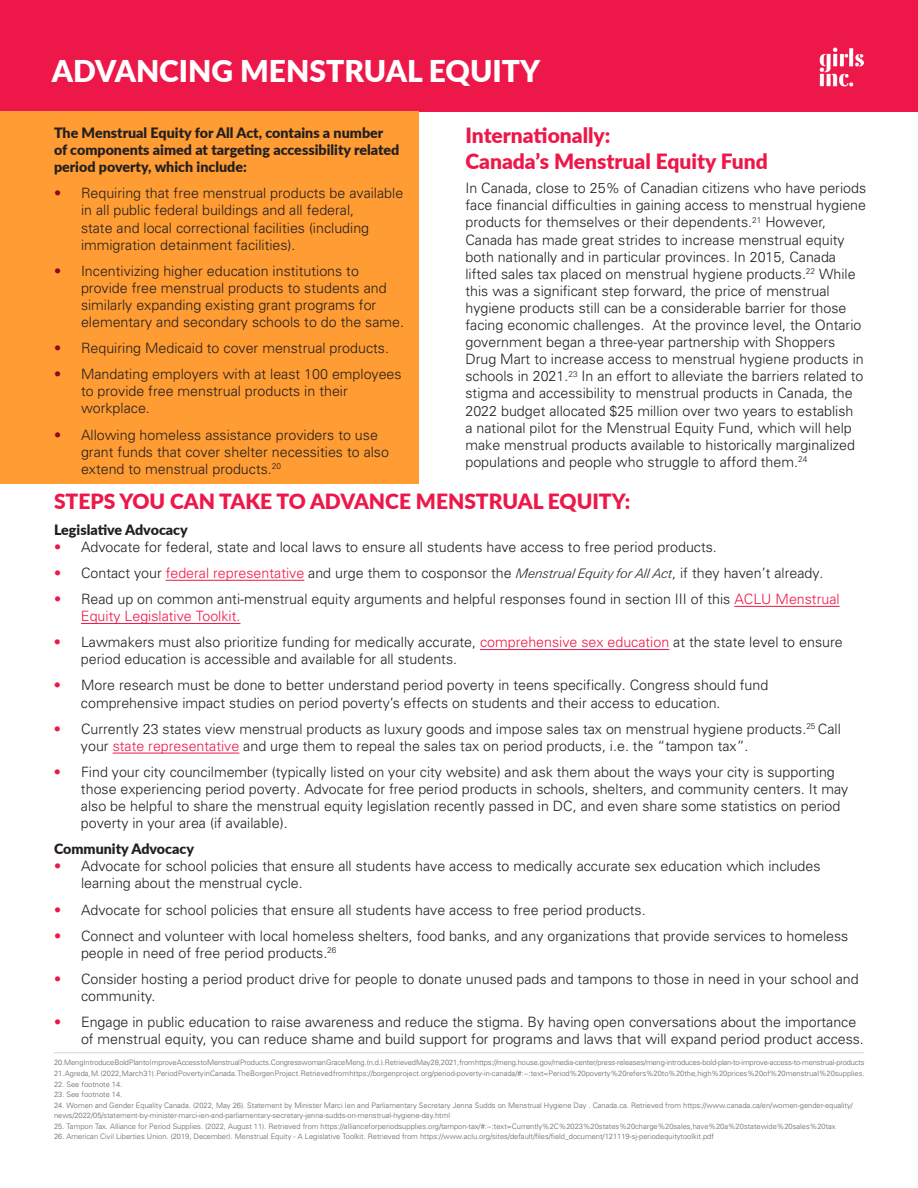
<style>
.page{position:relative;width:918px;height:1188px;background:#fff}
.page>*{position:absolute;margin:0;border:0;box-sizing:border-box;transform-origin:0 0}
.t1{font:900 30px "Lato";color:#fff}
.t2{font:900 21px/25.2px "Lato";color:#ed1849}
.t3{font:300 14.25px/17.1px "Univers";color:#231f20}
.t4{font:900 14.25px/17.1px "Lato";color:#231f20}
.t5{font:300 7.5px/10.5px "Univers";color:#636363}
.s1{color:#920526}
.s2{color:#ed1849}
.s3{font-family:"U46";font-weight:400}
</style>
<div class="page">
<div style="left:0;top:0;width:918px;height:112px;background:#ed1849"></div>
<img style="left:820px;top:47px;width:44px;height:39px">
<div style="left:0;top:112px;width:418px;height:372px;background:#ff9c33"></div>
<hr style="left:54px;top:1052px;width:810px;height:1px;background:#949494">
<hr style="left:166px;top:580px;width:138px;height:1px;background:#ed1849">
<hr style="left:734px;top:606px;width:106px;height:1px;background:#ed1849">
<hr style="left:81px;top:623px;width:159px;height:1px;background:#ed1849">
<hr style="left:480px;top:649px;width:189px;height:1px;background:#ed1849">
<hr style="left:113px;top:753px;width:126px;height:1px;background:#ed1849">
<h1 class="t1" style="left:52px;top:48px;width:490px">ADVANCING MENSTRUAL EQUITY</h1>
<p class="t4" style="left:54px;top:124px;width:347px">The Menstrual Equity for All Act, contains a number of components aimed at targeting accessibility related period poverty, which include:</p>
<p class="t3" style="left:81px;top:184px;width:324px;text-indent:-27px"><span class="s1">•</span> Requiring that free menstrual products be available in all public federal buildings and all federal,<br>state and local correctional facilities (including immigration detainment facilities).</p>
<p class="t3" style="left:81px;top:262px;width:325px;text-indent:-27px"><span class="s1">•</span> Incentivizing higher education institutions to provide free menstrual products to students and similarly expanding existing grant programs for elementary and secondary schools to do the same.</p>
<p class="t3" style="left:54px;top:339px;width:337px"><span class="s1">•</span> Requiring Medicaid to cover menstrual products.</p>
<p class="t3" style="left:81px;top:365px;width:322px;text-indent:-27px"><span class="s1">•</span> Mandating employers with at least 100 employees to provide free menstrual products in their workplace.</p>
<p class="t3" style="left:81px;top:426px;width:310px;text-indent:-27px"><span class="s1">•</span> Allowing homeless assistance providers to use grant funds that cover shelter necessities to also extend to menstrual products.<sup>20</sup></p>
<p class="t2" style="left:465px;top:122px;width:304px">Internationally:<br>Canada’s Menstrual Equity Fund</p>
<p class="t3" style="left:465px;top:179px;width:402px">In Canada, close to 25% of Canadian citizens who have periods face financial difficulties in gaining access to menstrual hygiene products for themselves or their dependents.<sup>21</sup> However, Canada has made great strides to increase menstrual equity both nationally and in particular provinces. In 2015, Canada lifted sales tax placed on menstrual hygiene products.<sup>22</sup> While this was a significant step forward, the price of menstrual hygiene products still can be a considerable barrier for those facing economic challenges. At the province level, the Ontario government began a three-year partnership with Shoppers Drug Mart to increase access to menstrual hygiene products in schools in 2021.<sup>23</sup> In an effort to alleviate the barriers related to stigma and accessibility to menstrual products in Canada, the 2022 budget allocated $25 million over two years to establish<br>a national pilot for the Menstrual Equity Fund, which will help make menstrual products available to historically marginalized populations and people who struggle to afford them.<sup>24</sup></p>
<p class="t2" style="left:54px;top:488px;width:578px">STEPS YOU CAN TAKE TO ADVANCE MENSTRUAL EQUITY:</p>
<p class="t4" style="left:54px;top:520px;width:135px">Legislative Advocacy</p>
<p class="t3" style="left:54px;top:538px;width:664px"><span class="s2">•</span> Advocate for federal, state and local laws to ensure all students have access to free period products.</p>
<p class="t3" style="left:54px;top:564px;width:771px"><span class="s2">•</span> Contact your <span class="s2">federal representative</span> and urge them to cosponsor the <span class="s3">Menstrual Equity for All Act</span>, if they haven’t already.</p>
<p class="t3" style="left:81px;top:590px;width:760px;text-indent:-27px"><span class="s2">•</span> Read up on common anti-menstrual equity arguments and helpful responses found in section III of this <span class="s2">ACLU Menstrual<br>Equity Legislative Toolkit.</span></p>
<p class="t3" style="left:81px;top:633px;width:763px;text-indent:-27px"><span class="s2">•</span> Lawmakers must also prioritize funding for medically accurate, <span class="s2">comprehensive sex education</span> at the state level to ensure period education is accessible and available for all students.</p>
<p class="t3" style="left:81px;top:676px;width:689px;text-indent:-27px"><span class="s2">•</span> More research must be done to better understand period poverty in teens specifically. Congress should fund comprehensive impact studies on period poverty’s effects on students and their access to education.</p>
<p class="t3" style="left:81px;top:720px;width:761px;text-indent:-27px"><span class="s2">•</span> Currently 23 states view menstrual products as luxury goods and impose sales tax on menstrual hygiene products.<sup>25</sup> Call your <span class="s2">state representative</span> and urge them to repeal the sales tax on period products, i.e. the “tampon tax”.</p>
<p class="t3" style="left:81px;top:763px;width:769px;text-indent:-27px"><span class="s2">•</span> Find your city councilmember (typically listed on your city website) and ask them about the ways your city is supporting those experiencing period poverty. Advocate for free period products in schools, shelters, and community centers. It may also be helpful to share the menstrual equity legislation recently passed in DC, and even share some statistics on period poverty in your area (if available).</p>
<p class="t4" style="left:54px;top:840px;width:142px">Community Advocacy</p>
<p class="t3" style="left:81px;top:857px;width:741px;text-indent:-27px"><span class="s2">•</span> Advocate for school policies that ensure all students have access to medically accurate sex education which includes learning about the menstrual cycle.</p>
<p class="t3" style="left:54px;top:901px;width:593px"><span class="s2">•</span> Advocate for school policies that ensure all students have access to free period products.</p>
<p class="t3" style="left:81px;top:927px;width:769px;text-indent:-27px"><span class="s2">•</span> Connect and volunteer with local homeless shelters, food banks, and any organizations that provide services to homeless people in need of free period products.<sup>26</sup></p>
<p class="t3" style="left:81px;top:970px;width:779px;text-indent:-27px"><span class="s2">•</span> Consider hosting a period product drive for people to donate unused pads and tampons to those in need in your school and community.</p>
<p class="t3" style="left:81px;top:1013px;width:784px;text-indent:-27px"><span class="s2">•</span> Engage in public education to raise awareness and reduce the stigma. By having open conversations about the importance of menstrual equity, you can reduce shame and build support for programs and laws that will expand period product access.</p>
<p class="t5" style="left:54px;top:1057px;width:812px">20. Meng Introduce Bold Plan to Improve Access to Menstrual Products. Congresswoman Grace Meng. (n.d.). Retrieved May 28, 2021, from https://meng.house.gov/media-center/press-releases/meng-introduces-bold-plan-to-improve-access-to-menstrual-products</p>
<p class="t5" style="left:54px;top:1067px;width:812px">21. Agreda, M. (2022, March 31). Period Poverty in Canada. The Borgen Project. Retrieved from https://borgenproject.org/period-poverty-in-canada/#:~:text=Period%20poverty%20refers%20to%20the,high%20prices%20of%20menstrual%20supplies.</p>
<p class="t5" style="left:54px;top:1079px;width:70px">22. See footnote 14.</p>
<p class="t5" style="left:54px;top:1089px;width:70px">23. See footnote 14.</p>
<p class="t5" style="left:54px;top:1100px;width:800px">24. Women and Gender Equality Canada. (2022, May 26). Statement by Minister Marci Ien and Parliamentary Secretary Jenna Sudds on Menstrual Hygiene Day . Canada.ca. Retrieved from https://www.canada.ca/en/women-gender-equality/ news/2022/05/statement-by-minister-marci-ien-and-parliamentary-secretary-jenna-sudds-on-menstrual-hygiene-day.html</p>
<p class="t5" style="left:54px;top:1121px;width:783px">25. Tampon Tax. Alliance for Period Supplies. (2022, August 11). Retrieved from https://allianceforperiodsupplies.org/tampon-tax/#:~:text=Currently%2C%2023%20states%20charge%20sales,have%20a%20statewide%20sales%20tax</p>
<p class="t5" style="left:54px;top:1130px;width:661px">26. American Civil Liberties Union. (2019, December). Menstrual Equity - A Legislative Toolkit. Retrieved from https://www.aclu.org/sites/default/files/field_document/121119-sj-periodequitytoolkit.pdf</p>
</div>
